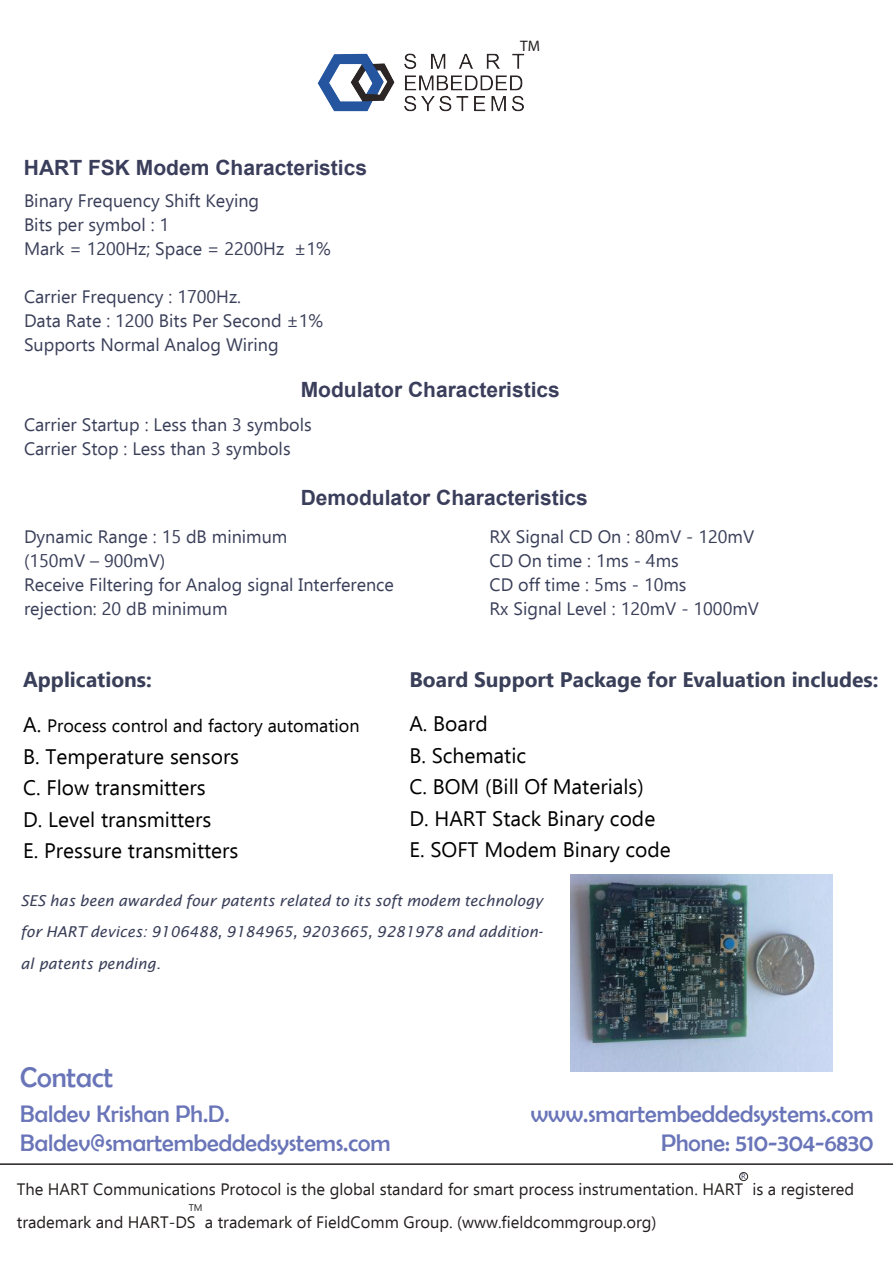
<style>
.page{position:relative;width:893px;height:1263px;background:#fff}
.page>*{position:absolute;margin:0;border:0;box-sizing:border-box;transform-origin:0 0}
.t1{font:28.5px "Berlin Sans FB";color:#6975b8}
.t2{font:24px/29px "Berlin Sans FB";color:#6975b8}
.t3{font:21px/31.5px "Ebrima";color:#000}
.t4{font:700 21px "Arial";color:#3a3e5b}
.t5{font:700 21px "Ebrima";color:#3a3f59}
.t6{font:18px/24px "Ebrima";color:#3a3f59}
.t7{font:18px "Ebrima";color:#000}
.t8{font:16.5px/33px "Ebrima";color:#241f1f}
.t9{font:15.3px "Myriad Pro";color:#241f1f}
.t10{font:italic 15px/31.5px "Lucida Sans";color:#3a3f59;text-align:justify}
.t11{font:9.6px "Ebrima";color:#241f1f}
.t12{font:7.8px "Ebrima";color:#3a3f5a}
.s1{font-size:21px}
</style>
<div class="page">
<img style="left:317px;top:53px;width:208px;height:59px">
<img style="left:570px;top:875px;width:263px;height:196px">
<div style="left:739px;top:1172px;width:9px;height:9px;border:1px solid #241f1f;border-radius:50%"></div>
<hr style="left:0;top:1163px;width:893px;height:2px;background:#241f1f">
<p class="t4" style="left:24px;top:153px;width:345px">HART FSK Modem Characteristics</p>
<p class="t6" style="left:24px;top:189px;width:308px">Binary Frequency Shift Keying<br>Bits per symbol : 1<br>Mark = 1200Hz; Space = 2200Hz ±1%</p>
<p class="t6" style="left:24px;top:285px;width:301px">Carrier Frequency : 1700Hz.<br>Data Rate : 1200 Bits Per Second ±1%<br>Supports Normal Analog Wiring</p>
<p class="t9" style="left:520px;top:37px;width:21px">TM</p>
<p class="t4" style="left:301px;top:375px;width:261px">Modulator Characteristics</p>
<p class="t6" style="left:24px;top:412px;width:289px">Carrier Startup : Less than 3 symbols<br>Carrier Stop : Less than 3 symbols</p>
<p class="t4" style="left:301px;top:482px;width:289px">Demodulator Characteristics</p>
<p class="t6" style="left:24px;top:525px;width:371px">Dynamic Range : 15 dB minimum<br>(150mV – 900mV)<br>Receive Filtering for Analog signal Interference rejection: 20 dB minimum</p>
<p class="t6" style="left:489px;top:525px;width:271px">RX Signal CD On : 80mV - 120mV<br>CD On time : 1ms - 4ms<br>CD off time : 5ms - 10ms<br>Rx Signal Level : 120mV - 1000mV</p>
<p class="t5" style="left:23px;top:664px;width:130px">Applications:</p>
<p class="t7" style="left:23px;top:713px;width:338px"><span class="s1">A.</span> Process control and factory automation</p>
<p class="t3" style="left:23px;top:740px;width:217px">B. Temperature sensors<br>C. Flow transmitters<br>D. Level transmitters<br>E. Pressure transmitters</p>
<p class="t5" style="left:409px;top:664px;width:470px">Board Support Package for Evaluation includes:</p>
<p class="t3" style="left:409px;top:708px;width:263px">A. Board<br>B. Schematic<br>C. BOM (Bill Of Materials)<br>D. HART Stack Binary code<br>E. SOFT Modem Binary code</p>
<p class="t10" style="left:21px;top:884px;width:524px">SES has been awarded four patents related to its soft modem technology for HART devices: 9106488, 9184965, 9203665, 9281978 and addition&shy;al patents pending.</p>
<h1 class="t1" style="left:20px;top:1061px;width:95px">Contact</h1>
<h2 class="t2" style="left:20px;top:1099px;width:372px">Baldev Krishan Ph.D.<br>Baldev@smartembeddedsystems.com</h2>
<h2 class="t2" style="left:531px;top:1099px;width:344px">www.smartembeddedsystems.com</h2>
<h2 class="t2" style="left:661px;top:1128px;width:214px">Phone: 510-304-6830</h2>
<p class="t12" style="left:741px;top:1171px;width:6px">R</p>
<p class="t8" style="left:17px;top:1172px;width:839px">The HART Communications Protocol is the global standard for smart process instrumentation. HART is a registered trademark and HART-DS a trademark of FieldComm Group. (www.fieldcommgroup.org)</p>
<p class="t11" style="left:189px;top:1201px;width:15px">TM</p>
</div>
